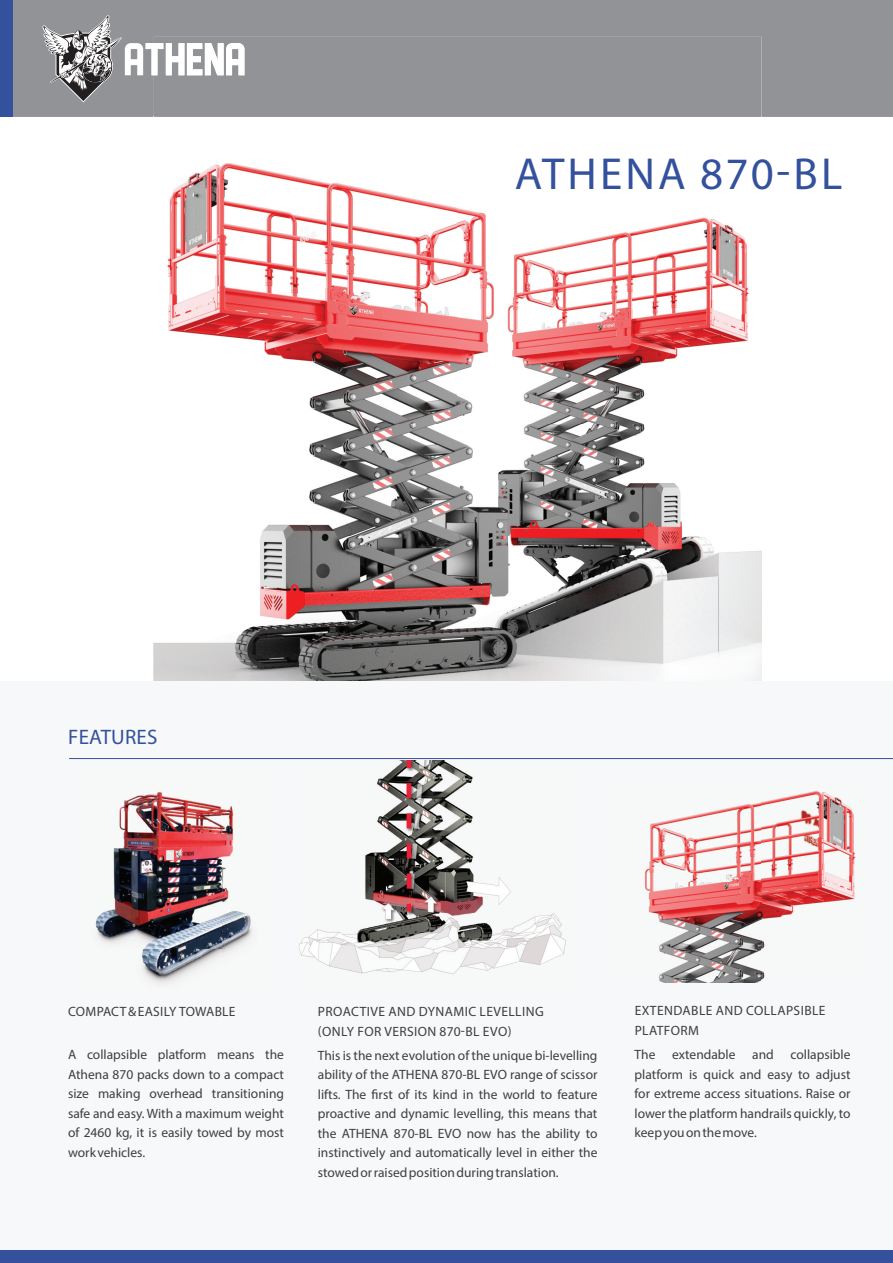
<style>
.page{position:relative;width:893px;height:1263px;background:#fff}
.page>*{position:absolute;margin:0;border:0;box-sizing:border-box;transform-origin:0 0}
.t1{font:45px "Myriad Pro";letter-spacing:.07em;color:#33519c}
.t2{font:21px "Myriad Pro";letter-spacing:.01em;color:#33519c}
.t3{font:13.5px/19.5px "Myriad Pro";color:#3e3e3f;text-align:justify}
.t4{font:13.5px/19.5px "Myriad Pro";letter-spacing:.03em;color:#3e3e3f}
.t5{font:13.5px "Myriad Pro";letter-spacing:.02em;color:#3e3e3f}
</style>
<div class="page">
<div style="left:13px;top:0;width:880px;height:117px;background:#919396"></div>
<div style="left:0;top:681px;width:893px;height:569px;background:#f7f8f9"></div>
<svg style="left:43px;top:15px;width:201px;height:87px;background:#98999b"></svg>
<div style="left:0;top:1251px;width:893px;height:12px;background:#33519c"></div>
<div style="left:0;top:0;width:13px;height:117px;background:#33519c"></div>
<img style="left:154px;top:37px;width:607px;height:643px">
<img style="left:154px;top:43px;width:9px;height:32px">
<img style="left:166px;top:43px;width:18px;height:32px">
<img style="left:187px;top:43px;width:15px;height:32px">
<img style="left:205px;top:43px;width:19px;height:32px">
<img style="left:226px;top:43px;width:18px;height:32px">
<hr style="left:69px;top:758px;width:824px;height:1px;background:#33519c">
<img style="left:298px;top:760px;width:268px;height:215px">
<img style="left:95px;top:792px;width:157px;height:192px">
<img style="left:644px;top:791px;width:212px;height:191px">
<h2 class="t2" style="left:68px;top:724px;width:91px">FEATURES</h2>
<h1 class="t1" style="left:515px;top:146px;width:329px">ATHENA 870-BL</h1>
<p class="t4" style="left:635px;top:1001px;width:192px">EXTENDABLE AND COLLAPSIBLE<br>PLATFORM</p>
<p class="t5" style="left:68px;top:1003px;width:169px">COMPACT &amp; EASILY TOWABLE</p>
<p class="t4" style="left:318px;top:1002px;width:227px">PROACTIVE AND DYNAMIC LEVELLING (ONLY FOR VERSION 870-BL EVO)</p>
<p class="t3" style="left:318px;top:1045px;width:281px">This is the next evolution of the unique bi-levelling ability of the ATHENA 870-BL EVO range of scissor lifts. The rst of its kind in the world to feature proactive and dynamic levelling, this means that the ATHENA 870-BL EVO now has the ability to instinctively and automatically level in either the stowed or raised position during translation.</p>
<p class="t3" style="left:634px;top:1045px;width:218px">The extendable and collapsible platform is quick and easy to adjust for extreme access situations. Raise or lower the platform handrails quickly, to keep you on the move.</p>
<p class="t3" style="left:68px;top:1045px;width:218px">A collapsible platform means the Athena 870 packs down to a compact size making overhead transitioning safe and easy. With a maximum weight of 2460 kg, it is easily towed by most work vehicles.</p>
</div>
